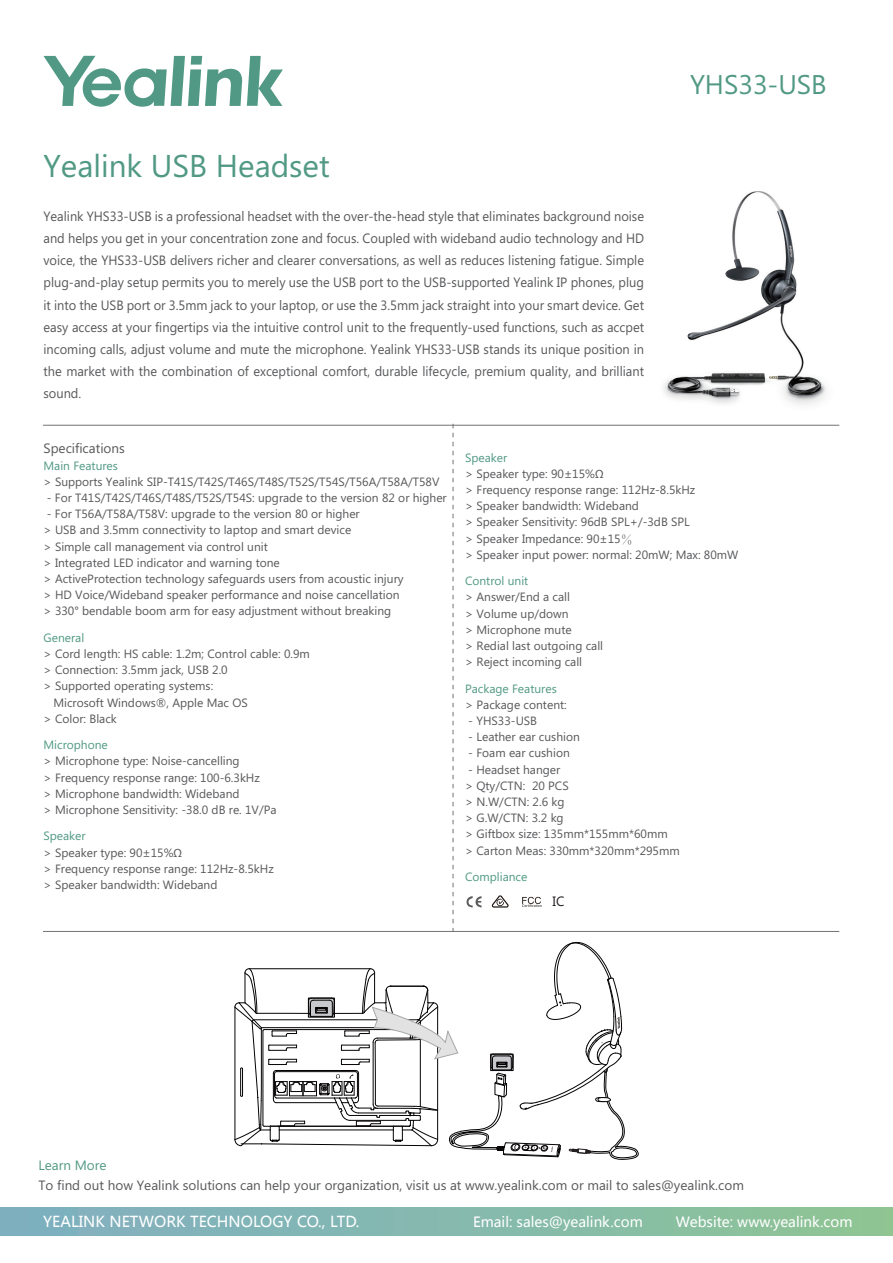
<style>
.page{position:relative;width:893px;height:1263px;background:#fff}
.page>*{position:absolute;margin:0;border:0;box-sizing:border-box;transform-origin:0 0}
.t1{font:31.5px "Microsoft Phags Pa";color:#519984}
.t2{font:27px "Microsoft Phags Pa";color:#519984}
.t3{font:15px "Microsoft Ya Hei";color:#fff}
.t4{font:13.95px "Microsoft Ya Hei";color:#fff}
.t5{font:13.5px/22.2px "Microsoft Phags Pa";color:#57585a;text-align:justify;scale:.95 1}
.t6{font:13.5px "Microsoft Phags Pa";color:#57585a}
.t7{font:13.5px "Microsoft Phags Pa";color:#519984}
.t8{font:13.5px "Microsoft Phags Pa";color:#231f20}
.t9{font:12px/16.2px "Microsoft Phags Pa";color:#57585a}
.t10{font:12px "Microsoft Phags Pa";color:#519984}
.s1{color:#519984}
.s2{font-family:"Myriad Pro"}
.s3{font-family:"Adobe Song Std";font-weight:300}
</style>
<div class="page">
<img style="left:663px;top:191px;width:163px;height:214px">
<div style="left:0;top:1207px;width:893px;height:28px;background:linear-gradient(to right,#7eaec3,#8ec495)"></div>
<svg style="left:44px;top:56px;width:239px;height:51px"></svg>
<hr style="left:43px;top:425px;width:796px;height:1px;background:#727276">
<svg style="left:466px;top:896px;width:16px;height:12px"></svg>
<svg style="left:491px;top:895px;width:18px;height:12px"></svg>
<svg style="left:522px;top:897px;width:19px;height:10px"></svg>
<hr style="left:43px;top:931px;width:796px;height:1px;background:#727276">
<svg style="left:453px;top:424px;width:1px;height:507px"></svg>
<svg style="left:234px;top:942px;width:405px;height:218px"></svg>
<h1 class="t1" style="left:44px;top:144px;width:288px">Yealink USB Headset</h1>
<p class="t5" style="left:44px;top:204px;width:634px">Yealink YHS33-USB is a professional headset with the over-the-head style that eliminates background noise and helps you get in your concentration zone and focus. Coupled with wideband audio technology and HD voice, the YHS33-USB delivers richer and clearer conversations, as well as reduces listening fatigue. Simple plug-and-play setup permits you to merely use the USB port to the USB-supported Yealink IP phones, plug it into the USB port or 3.5mm jack to your laptop, or use the 3.5mm jack straight into your smart device. Get easy access at your fingertips via the intuitive control unit to the frequently-used functions, such as accpet incoming calls, adjust volume and mute the microphone. Yealink YHS33-USB stands its unique position in the market with the combination of exceptional comfort, durable lifecycle, premium quality, and brilliant sound.</p>
<h2 class="t2" style="left:690px;top:66px;width:138px">YHS33-USB</h2>
<p class="t6" style="left:43px;top:439px;width:83px">Specifications</p>
<p class="t10" style="left:44px;top:457px;width:76px">Main Features</p>
<p class="t9" style="left:44px;top:473px;width:397px">&gt; Supports Yealink SIP-T41S/T42S/T46S/T48S/T52S/T54S/T56A/T58A/T58V</p>
<p class="t9" style="left:47px;top:489px;width:401px">- For T41S/T42S/T46S/T48S/T52S/T54S: upgrade to the version 82 or higher</p>
<p class="t9" style="left:44px;top:505px;width:362px">- For T56A/T58A/T58V: upgrade to the version 80 or higher<br>&gt; USB and 3.5mm connectivity to laptop and smart device<br>&gt; Simple call management via control unit<br>&gt; Integrated LED indicator and warning tone<br>&gt; ActiveProtection technology safeguards users from acoustic injury &gt; HD Voice/Wideband speaker performance and noise cancellation &gt; 330° bendable boom arm for easy adjustment without breaking</p>
<p class="t10" style="left:44px;top:629px;width:42px">General</p>
<p class="t9" style="left:44px;top:645px;width:268px">&gt; Cord length: HS cable: 1.2m; Control cable: 0.9m</p>
<p class="t9" style="left:44px;top:661px;width:186px">&gt; Connection: 3.5mm jack, USB 2.0</p>
<p class="t9" style="left:44px;top:677px;width:171px">&gt; Supported operating systems:</p>
<p class="t9" style="left:53px;top:694px;width:196px">Microsoft Windows®, Apple Mac OS</p>
<p class="t9" style="left:44px;top:710px;width:75px">&gt; Color: Black</p>
<p class="t10" style="left:44px;top:737px;width:66px">Microphone</p>
<p class="t9" style="left:44px;top:752px;width:235px">&gt; Microphone type: Noise-cancelling<br>&gt; Frequency response range: 100-6.3kHz<br>&gt; Microphone bandwidth: Wideband<br>&gt; Microphone Sensitivity: -38.0 dB re. 1V/Pa</p>
<p class="t9" style="left:44px;top:827px;width:232px"><span class="s1">Speaker<br></span>&gt; Speaker type: 90±15%<span class="s2">Ω<br></span>&gt; Frequency response range: 112Hz-8.5kHz &gt; Speaker bandwidth: Wideband</p>
<p class="t9" style="left:465px;top:449px;width:275px"><span class="s1">Speaker<br></span>&gt; Speaker type: 90±15%<span class="s2">Ω<br></span>&gt; Frequency response range: 112Hz-8.5kHz<br>&gt; Speaker bandwidth: Wideband<br>&gt; Speaker Sensitivity: 96dB SPL+/-3dB SPL<br>&gt; Speaker Impedance: 90±15<span class="s3">％<br></span>&gt; Speaker input power: normal: 20mW; Max: 80mW</p>
<p class="t10" style="left:465px;top:573px;width:65px">Control unit</p>
<p class="t9" style="left:465px;top:588px;width:140px">&gt; Answer/End a call<br>&gt; Volume up/down<br>&gt; Microphone mute<br>&gt; Redial last outgoing call &gt; Reject incoming call</p>
<p class="t10" style="left:465px;top:680px;width:93px">Package Features</p>
<p class="t9" style="left:465px;top:696px;width:103px">&gt; Package content:</p>
<p class="t9" style="left:468px;top:712px;width:70px">- YHS33-USB</p>
<p class="t9" style="left:468px;top:728px;width:113px">- Leather ear cushion</p>
<p class="t9" style="left:468px;top:744px;width:103px">- Foam ear cushion</p>
<p class="t9" style="left:465px;top:761px;width:216px">- Headset hanger<br>&gt; Qty/CTN: 20 PCS<br>&gt; N.W/CTN: 2.6 kg<br>&gt; G.W/CTN: 3.2 kg<br>&gt; Giftbox size: 135mm*155mm*60mm<br>&gt; Carton Meas: 330mm*320mm*295mm</p>
<p class="t10" style="left:465px;top:868px;width:64px">Compliance</p>
<p class="t8" style="left:553px;top:892px;width:13px">IC</p>
<p class="t7" style="left:38px;top:1156px;width:70px">Learn More</p>
<p class="t6" style="left:38px;top:1175px;width:707px">To find out how Yealink solutions can help your organization, visit us at www.yealink.com or mail to sales@yealink.com</p>
<p class="t3" style="left:43px;top:1211px;width:318px">YEALINK NETWORK TECHNOLOGY CO., LTD.</p>
<p class="t4" style="left:473px;top:1212px;width:171px">Email: sales@yealink.com</p>
<p class="t4" style="left:676px;top:1212px;width:178px">Website: www.yealink.com</p>
</div>
